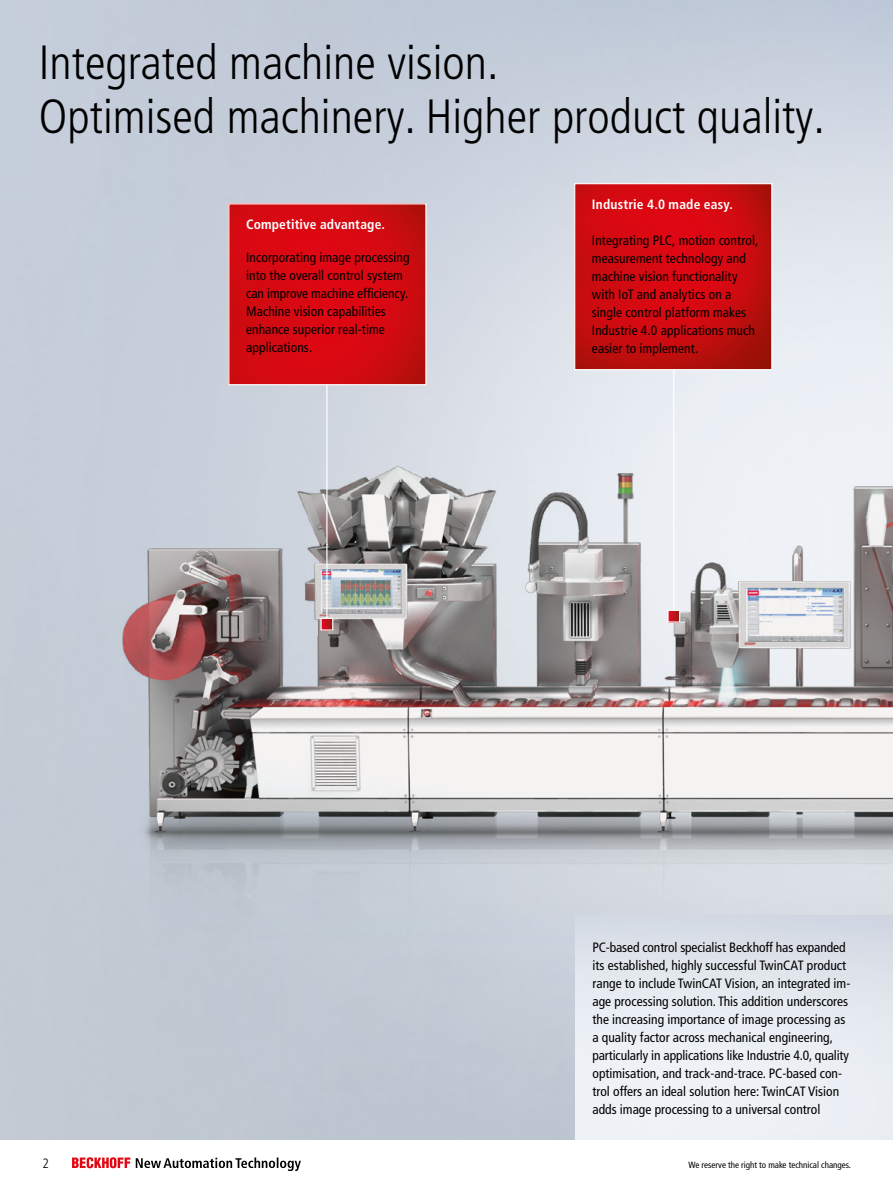
<style>
.page{position:relative;width:893px;height:1191px;background:#fff}
.page>*{position:absolute;margin:0;border:0;box-sizing:border-box;transform-origin:0 0}
.t1{font:300 condensed 48px/54px "Frutiger LT Pro";color:#000}
.t2{font:condensed 13.5px/18px "Frutiger LT Pro";color:#000}
.t3{font:700 condensed 13.5px "Frutiger LT Pro";letter-spacing:.015em;color:#fff}
.t4{font:300 condensed 13.5px "Frutiger LT Pro";color:#000}
.t5{font:condensed 9px "Frutiger LT Pro";color:#000}
</style>
<div class="page">
<svg style="left:136px;top:1157px;width:165px;height:14px"></svg>
<svg style="left:72px;top:1157px;width:58px;height:11px"></svg>
<img style="left:17px;top:391px;width:876px;height:749px">
<img style="left:575px;top:915px;width:318px;height:225px">
<hr style="left:326px;top:381px;width:1px;height:240px;background:#fff">
<svg style="left:322px;top:620px;width:9px;height:8px"></svg>
<div style="left:320px;top:618px;width:13px;height:12px;border:1px solid #fff"></div>
<img style="left:230px;top:205px;width:195px;height:178px">
<div style="left:228px;top:203px;width:199px;height:182px;border:1px solid #fff"></div>
<hr style="left:673px;top:329px;width:1px;height:285px;background:#fff">
<svg style="left:669px;top:612px;width:9px;height:8px"></svg>
<div style="left:667px;top:610px;width:13px;height:12px;border:1px solid #fff"></div>
<img style="left:576px;top:185px;width:194px;height:183px">
<div style="left:574px;top:183px;width:198px;height:187px;border:1px solid #fff"></div>
<h1 class="t1" style="left:39px;top:35px;width:787px">Integrated machine vision.<br>Optimised machinery. Higher product quality.</h1>
<p class="t3" style="left:246px;top:216px;width:140px">Competitive advantage.</p>
<p class="t2" style="left:246px;top:249px;width:165px">Incorporating image processing into the overall control system can improve machine efficiency.<br>Machine vision capabilities enhance superior real-time applications.</p>
<p class="t3" style="left:592px;top:196px;width:143px">Industrie 4.0 made easy.</p>
<p class="t2" style="left:592px;top:231px;width:168px">Integrating PLC, motion control, measurement technology and machine vision functionality with IoT and analytics on a single control platform makes<br>Industrie 4.0 applications much easier to implement.</p>
<p class="t2" style="left:592px;top:938px;width:259px">PC-based control specialist Beckhoff has expanded its established, highly successful TwinCAT product range to include TwinCAT Vision, an integrated im&shy;age processing solution. This addition underscores the increasing importance of image processing as a quality factor across mechanical engineering, particularly in applications like Industrie 4.0, quality optimisation, and track-and-trace. PC-based con&shy;trol offers an ideal solution here: TwinCAT Vision adds image processing to a universal control</p>
<p class="t4" style="left:43px;top:1155px;width:8px">2</p>
<p class="t5" style="left:688px;top:1159px;width:164px">We reserve the right to make technical changes.</p>
</div>
